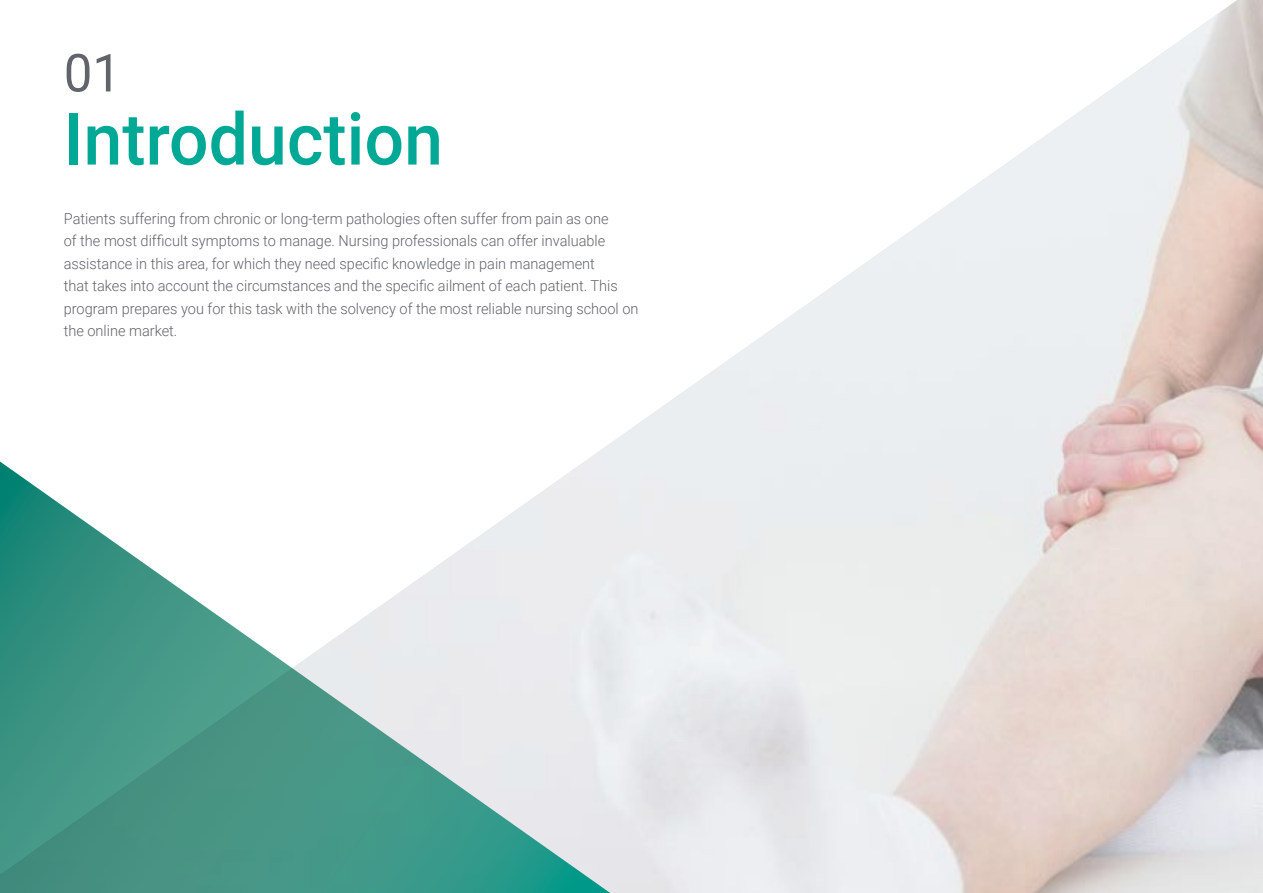
<style>
.page{position:relative;width:1263px;height:893px;background:#fff}
.page>*{position:absolute;margin:0;border:0;box-sizing:border-box;transform-origin:0 0}
.t1{font:500 72px "Roboto";color:#00a996}
.t2{font:52.5px "Roboto";color:#61646a}
.t3{font:300 15px/22.5px "Roboto";color:#61646a}
</style>
<div class="page">
<img style="left:607px;top:0;width:656px;height:893px">
<svg style="left:0;top:446px;width:640px;height:447px"></svg>
<h2 class="t2" style="left:64px;top:36px;width:59px">01</h2>
<h1 class="t1" style="left:64px;top:89px;width:381px">Introduction</h1>
<p class="t3" style="left:64px;top:207px;width:576px">Patients suffering from chronic or long-term pathologies often suffer from pain as one<br>of the most difficult symptoms to manage. Nursing professionals can offer invaluable assistance in this area, for which they need specific knowledge in pain management<br>that takes into account the circumstances and the specific ailment of each patient. This program prepares you for this task with the solvency of the most reliable nursing school on the online market.</p>
</div>
